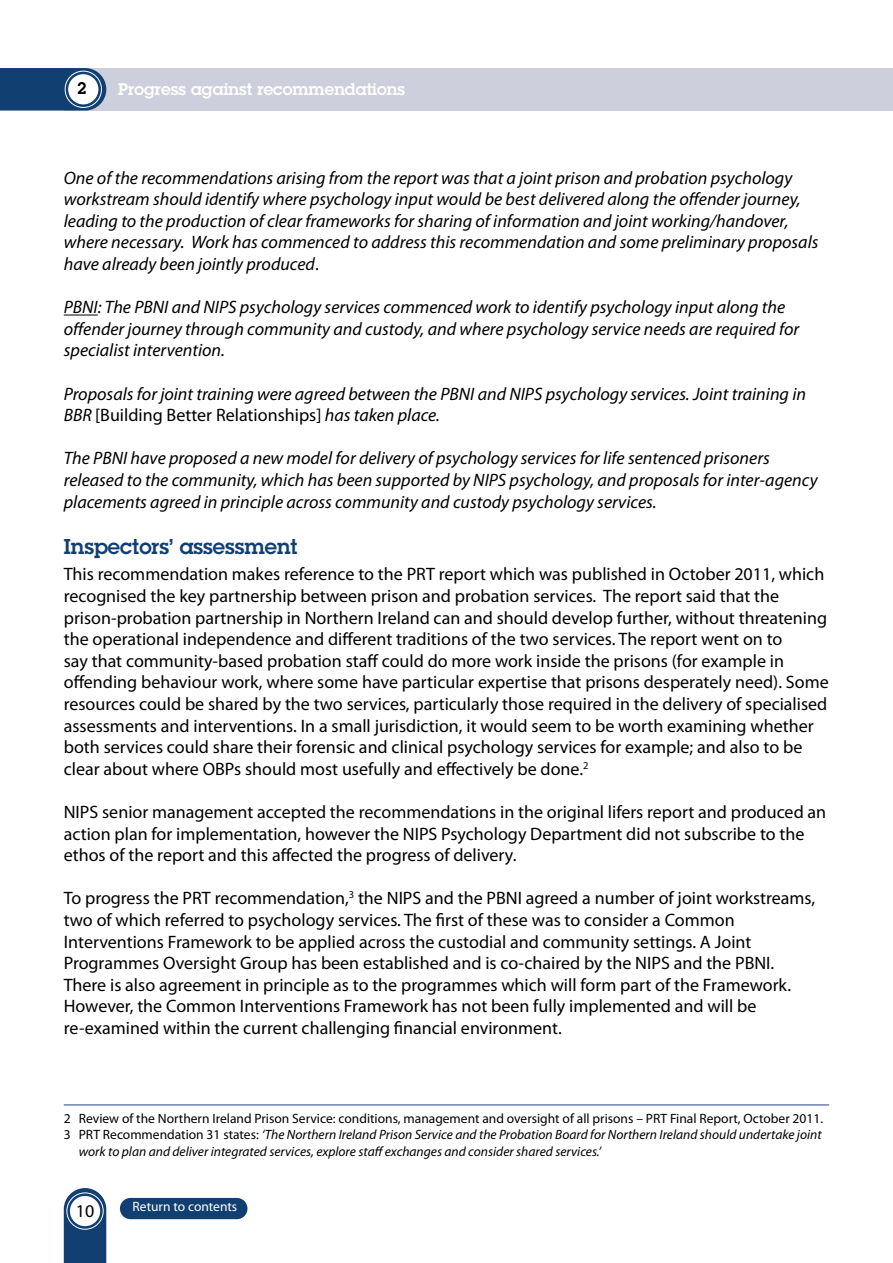
<style>
.page{position:relative;width:893px;height:1263px;background:#fff}
.page>*{position:absolute;margin:0;border:0;box-sizing:border-box;transform-origin:0 0}
.t1{font:600 21px "Lubalin Graph";color:#113f71}
.t2{font:18px/21.6px "Myriad Pro";color:#000}
.t3{font:italic 18px/21.6px "Myriad Pro";color:#000}
.t4{font:600 16.5px "Lubalin Graph";color:#fff}
.t5{font:600 16.5px "Lubalin Graph";color:#000}
.t6{font:italic 13.5px/16.2px "Myriad Pro";color:#000}
.t7{font:13.5px "Myriad Pro";color:#000}
.t8{font:13.5px "Myriad Pro";color:#fff}
.s1{font-style:normal}
</style>
<div class="page">
<div style="left:65px;top:68px;width:828px;height:43px;background:#cdcfdc"></div>
<svg style="left:0;top:68px;width:106px;height:43px;background:#224c7a"></svg>
<div style="left:65px;top:71px;width:37px;height:37px;border:1px solid #fff;border-radius:50%"></div>
<div style="left:68px;top:74px;width:30px;height:30px;background:#fff;border-radius:50%"></div>
<svg style="left:64px;top:1188px;width:42px;height:75px;background:#2c5581"></svg>
<div style="left:66px;top:1192px;width:38px;height:37px;border:1px solid #fff;border-radius:50%"></div>
<div style="left:70px;top:1196px;width:30px;height:30px;background:#fff;border-radius:50%"></div>
<div style="left:120px;top:1198px;width:127px;height:21px;background:#113f71;border-radius:11px"></div>
<hr style="left:64px;top:315px;width:34px;height:1px;background:#000">
<hr style="left:64px;top:1104px;width:765px;height:1px;background:#25408f">
<p class="t5" style="left:77px;top:78px;width:11px">2</p>
<p class="t4" style="left:118px;top:78px;width:288px">Progress against recommendations</p>
<p class="t3" style="left:64px;top:166px;width:756px">One of the recommendations arising from the report was that a joint prison and probation psychology workstream should identify where psychology input would be best delivered along the offender journey, leading to the production of clear frameworks for sharing of information and joint working/handover, where necessary. Work has commenced to address this recommendation and some preliminary proposals have already been jointly produced<span class="s1">.</span></p>
<p class="t3" style="left:64px;top:296px;width:737px">PBNI: The PBNI and NIPS psychology services commenced work to identify psychology input along the offender journey through community and custody, and where psychology service needs are required for specialist intervention.</p>
<p class="t3" style="left:64px;top:382px;width:744px">Proposals for joint training were agreed between the PBNI and NIPS psychology services. Joint training in<br>BBR <span class="s1">[Building Better Relationships]</span> has taken place.</p>
<p class="t3" style="left:64px;top:447px;width:755px">The PBNI have proposed a new model for delivery of psychology services for life sentenced prisoners released to the community, which has been supported by NIPS psychology, and proposals for inter-agency placements agreed in principle across community and custody psychology services.</p>
<p class="t1" style="left:64px;top:533px;width:235px">Inspectors’ assessment</p>
<p class="t2" style="left:64px;top:563px;width:766px">This recommendation makes reference to the PRT report which was published in October 2011, which recognised the key partnership between prison and probation services. The report said that the prison-probation partnership in Northern Ireland can and should develop further, without threatening the operational independence and different traditions of the two services. The report went on to<br>say that community-based probation staff could do more work inside the prisons (for example in offending behaviour work, where some have particular expertise that prisons desperately need). Some resources could be shared by the two services, particularly those required in the delivery of specialised assessments and interventions. In a small jurisdiction, it would seem to be worth examining whether both services could share their forensic and clinical psychology services for example; and also to be clear about where OBPs should most usefully and effectively be done.<sup>2</sup></p>
<p class="t2" style="left:64px;top:801px;width:764px">NIPS senior management accepted the recommendations in the original lifers report and produced an action plan for implementation, however the NIPS Psychology Department did not subscribe to the ethos of the report and this affected the progress of delivery.</p>
<p class="t2" style="left:64px;top:887px;width:753px">To progress the PRT recommendation,<sup>3</sup> the NIPS and the PBNI agreed a number of joint workstreams, two of which referred to psychology services. The first of these was to consider a Common Interventions Framework to be applied across the custodial and community settings. A Joint Programmes Oversight Group has been established and is co-chaired by the NIPS and the PBNI.<br>There is also agreement in principle as to the programmes which will form part of the Framework.<br>However, the Common Interventions Framework has not been fully implemented and will be re-examined within the current challenging financial environment.</p>
<p class="t7" style="left:64px;top:1110px;width:761px">2 Review of the Northern Ireland Prison Service: conditions, management and oversight of all prisons – PRT Final Report, October 2011.</p>
<p class="t6" style="left:79px;top:1126px;width:744px;text-indent:-15px"><span class="s1">3 PRT Recommendation 31 states:</span> ‘The Northern Ireland Prison Service and the Probation Board for Northern Ireland should undertake joint work to plan and deliver integrated services, explore staff exchanges and consider shared services.’</p>
<p class="t2" style="left:76px;top:1199px;width:20px">10</p>
<p class="t8" style="left:133px;top:1198px;width:106px">Return to contents</p>
</div>
